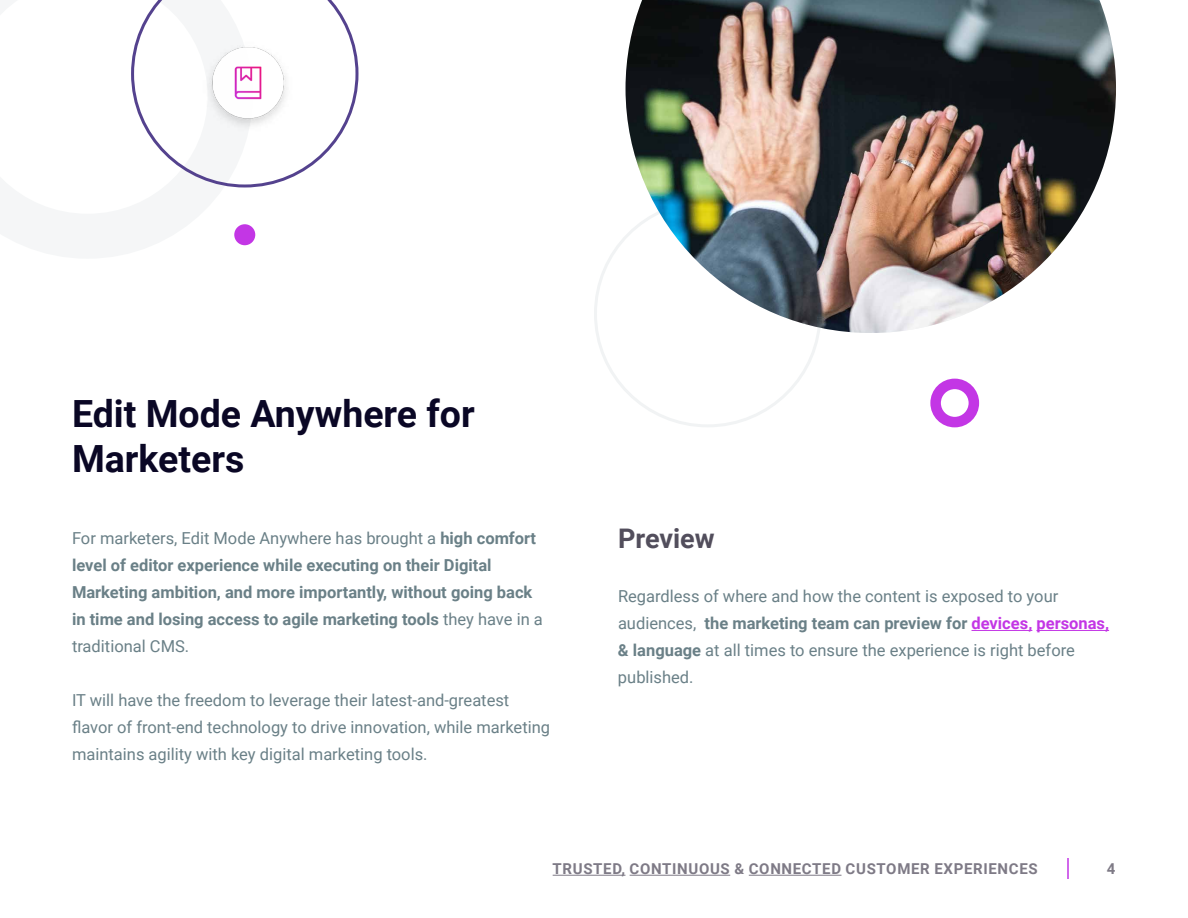
<style>
.page{position:relative;width:1188px;height:918px;background:#fff}
.page>*{position:absolute;margin:0;border:0;box-sizing:border-box;transform-origin:0 0}
.t1{font:700 37.5px/45px "Roboto";color:#0a0725}
.t2{font:700 27px "Roboto";color:#524e5c}
.t3{font:16.5px/27px "Roboto";color:#6a8087}
.t4{font:700 16.5px/27px "Roboto";color:#6a8087}
.t5{font:700 15px "Roboto";letter-spacing:.045em;color:#7e7a86}
.s1{font-weight:400}
.s2{font-weight:700}
.s3{font-weight:700;color:#c336e5}
</style>
<div class="page">
<hr style="left:1067px;top:858px;width:2px;height:21px;background:#c336e5">
<hr style="left:553px;top:875px;width:72px;height:1px;background:#7e7a86">
<hr style="left:630px;top:875px;width:100px;height:1px;background:#7e7a86">
<hr style="left:749px;top:875px;width:92px;height:1px;background:#7e7a86">
<div style="left:234px;top:224px;width:21px;height:21px;background:#c336e5;border-radius:50%"></div>
<svg style="left:131px;top:0;width:227px;height:188px"></svg>
<img style="left:199px;top:38px;width:98px;height:98px">
<img style="left:626px;top:0;width:490px;height:333px">
<div style="left:930px;top:379px;width:49px;height:48px;border:10px solid #c336e5;border-radius:50%"></div>
<hr style="left:972px;top:630px;width:60px;height:1px;background:#c336e5">
<hr style="left:1036px;top:630px;width:73px;height:1px;background:#c336e5">
<h1 class="t1" style="left:72px;top:389px;width:404px">Edit Mode Anywhere for<br>Marketers</h1>
<p class="t4" style="left:72px;top:524px;width:472px"><span class="s1">For marketers, Edit Mode Anywhere has brought a</span> high comfort level of editor experience while executing on their Digital Marketing ambition, and more importantly, without going back in time and losing access to agile marketing tools <span class="s1">they have in a traditional CMS.</span></p>
<p class="t3" style="left:72px;top:686px;width:480px">IT will have the freedom to leverage their latest-and-greatest flavor of front-end technology to drive innovation, while marketing maintains agility with key digital marketing tools.</p>
<h2 class="t2" style="left:618px;top:520px;width:98px">Preview</h2>
<p class="t3" style="left:618px;top:582px;width:493px">Regardless of where and how the content is exposed to your audiences, <span class="s2">the marketing team can preview for</span> <span class="s3">devices, personas, </span><span class="s2">&amp; language</span> at all times to ensure the experience is right before published.</p>
<p class="t5" style="left:553px;top:858px;width:487px">TRUSTED, CONTINUOUS &amp; CONNECTED CUSTOMER EXPERIENCES</p>
<p class="t5" style="left:1107px;top:858px;width:10px">4</p>
</div>
